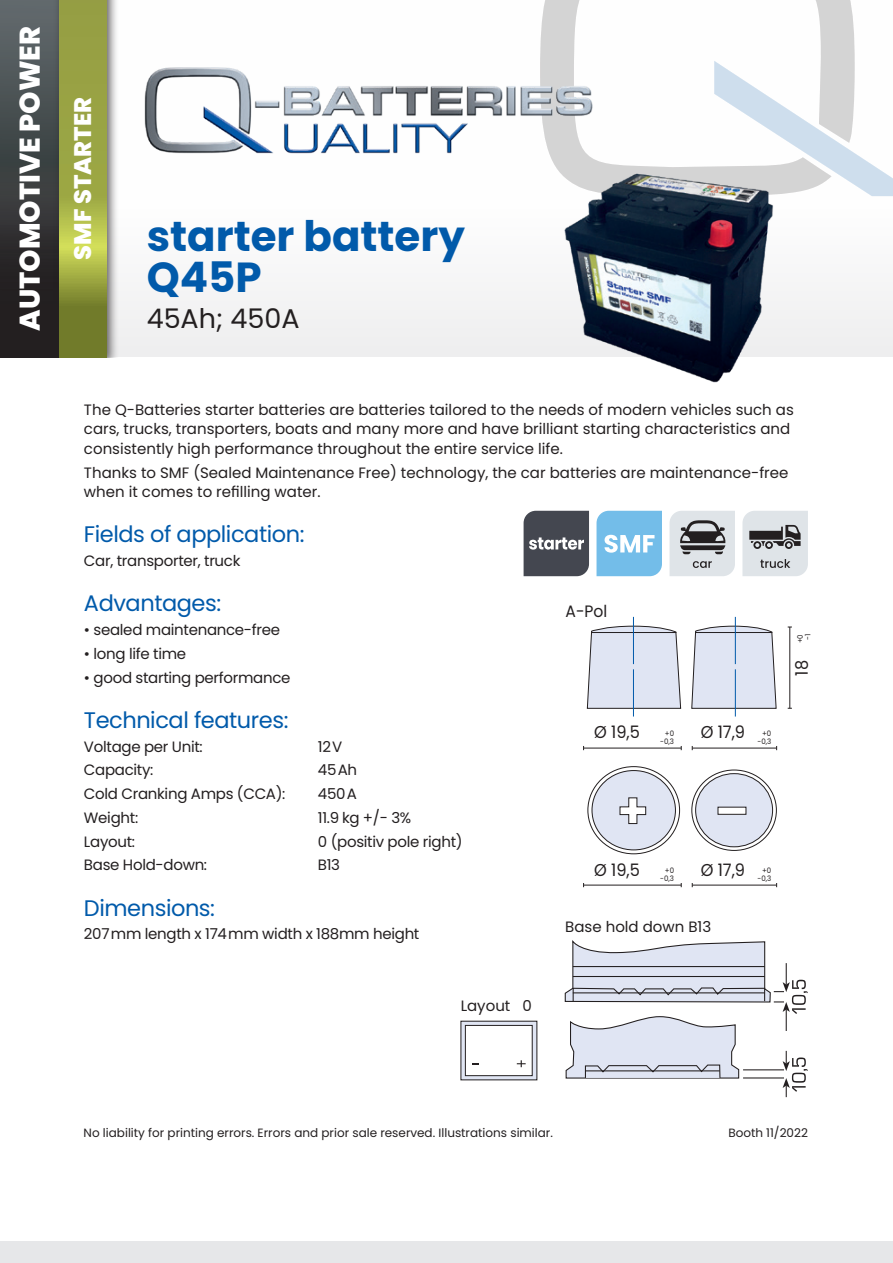
<style>
.page{position:relative;width:893px;height:1263px;background:#fff}
.page>*{position:absolute;margin:0;border:0;box-sizing:border-box;transform-origin:0 0}
.t1{font:700 42px/40.5px "Poppins";color:#015aaa}
.t2{font:800 28.5px "Poppins";color:#fff}
.t3{font:27px "Poppins";color:#231f20}
.t4{font:800 24px "Poppins";color:#fff}
.t5{font:22.5px "Poppins";letter-spacing:-.02em;color:#015aaa}
.t6{font:17.1px "Poppins";color:#231f20;scale:.94 1}
.t7{font:16.5px "Poppins";color:#231f20;scale:.94 1}
.t8{font:15px/19.5px "Poppins";color:#231f20}
.t9{font:15px "Poppins";letter-spacing:-.02em;color:#231f20}
.t10{font:12px "Poppins";color:#231f20}
.t11{font:7.5px/7.5px "Poppins";color:#231f20;text-align:right;scale:.94 1}
</style>
<div class="page">
<div style="left:0;top:0;width:893px;height:357px;background:#fbfbfb"></div>
<div style="left:0;top:1242px;width:893px;height:21px;background:#e6e7e9"></div>
<img style="left:560px;top:196px;width:216px;height:187px">
<svg style="left:540px;top:0;width:315px;height:196px"></svg>
<svg style="left:714px;top:61px;width:179px;height:135px"></svg>
<img style="left:144px;top:59px;width:479px;height:100px">
<div style="left:0;top:0;width:65px;height:357px;background:linear-gradient(to bottom,#5f6a6c,#1a1415)"></div>
<div style="left:53px;top:0;width:66px;height:357px;background:#231f20;opacity:.75"></div>
<svg style="left:59px;top:0;width:47px;height:357px"></svg>
<svg style="left:564px;top:940px;width:244px;height:157px"></svg>
<div style="left:461px;top:1021px;width:76px;height:59px;background:linear-gradient(to right,#e0e5f3,#e0e5f3)"></div>
<div style="left:465px;top:1025px;width:67px;height:51px;background:#fff"></div>
<div style="left:465px;top:1025px;width:67px;height:51px;border:1px solid #231f20"></div>
<svg style="left:473px;top:1063px;width:6px;height:2px"></svg>
<svg style="left:517px;top:1060px;width:9px;height:7px"></svg>
<svg style="left:596px;top:511px;width:66px;height:65px"></svg>
<svg style="left:524px;top:511px;width:65px;height:65px"></svg>
<svg style="left:669px;top:511px;width:66px;height:65px"></svg>
<svg style="left:742px;top:511px;width:66px;height:65px"></svg>
<svg style="left:586px;top:616px;width:96px;height:100px"></svg>
<svg style="left:691px;top:616px;width:86px;height:100px"></svg>
<hr style="left:584px;top:748px;width:97px;height:1px;background:#231f20">
<hr style="left:584px;top:885px;width:97px;height:1px;background:#231f20">
<hr style="left:692px;top:748px;width:85px;height:1px;background:#231f20">
<hr style="left:692px;top:885px;width:85px;height:1px;background:#231f20">
<hr style="left:789px;top:627px;width:1px;height:81px;background:#231f20">
<svg style="left:588px;top:767px;width:92px;height:87px"></svg>
<svg style="left:692px;top:770px;width:84px;height:80px"></svg>
<div style="left:691px;top:769px;width:86px;height:82px;border:1px solid #231f20;border-radius:50%"></div>
<div style="left:592px;top:770px;width:83px;height:80px;background:#e0e5f3;border-radius:50%"></div>
<div style="left:591px;top:770px;width:85px;height:80px;border:1px solid #231f20;border-radius:50%"></div>
<div style="left:696px;top:774px;width:77px;height:73px;background:#e0e5f3;border-radius:50%"></div>
<div style="left:695px;top:773px;width:78px;height:74px;border:1px solid #231f20;border-radius:50%"></div>
<div style="left:718px;top:807px;width:28px;height:7px;background:#fff"></div>
<div style="left:717px;top:807px;width:29px;height:8px;border:1px solid #231f20"></div>
<svg style="left:619px;top:797px;width:28px;height:27px"></svg>
<h2 class="t2" style="left:13px;top:331px;width:306px;rotate:-90deg">AUTOMOTIVE POWER</h2>
<h3 class="t4" style="left:69px;top:260px;width:164px;rotate:-90deg">SMF STARTER</h3>
<h1 class="t1" style="left:147px;top:217px;width:320px">starter battery<br>Q45P</h1>
<h3 class="t3" style="left:147px;top:303px;width:154px">45Ah; 450A</h3>
<p class="t8" style="left:84px;top:400px;width:711px">The Q-Batteries starter batteries are batteries tailored to the needs of modern vehicles such as cars, trucks, transporters, boats and many more and have brilliant starting characteristics and consistently high performance throughout the entire service life.</p>
<p class="t8" style="left:84px;top:463px;width:706px">Thanks to SMF (Sealed Maintenance Free) technology, the car batteries are maintenance-free when it comes to refilling water.</p>
<h3 class="t5" style="left:84px;top:521px;width:222px">Fields of application:</h3>
<p class="t9" style="left:84px;top:552px;width:158px">Car, transporter, truck</p>
<h3 class="t5" style="left:84px;top:590px;width:139px">Advantages:</h3>
<p class="t9" style="left:84px;top:621px;width:198px">• sealed maintenance-free</p>
<p class="t9" style="left:84px;top:645px;width:104px">• long life time</p>
<p class="t9" style="left:84px;top:669px;width:208px">• good starting performance</p>
<h3 class="t5" style="left:84px;top:707px;width:206px">Technical features:</h3>
<p class="t9" style="left:84px;top:738px;width:120px">Voltage per Unit:</p>
<p class="t8" style="left:318px;top:737px;width:26px">12V</p>
<p class="t9" style="left:84px;top:761px;width:71px">Capacity:</p>
<p class="t8" style="left:318px;top:760px;width:41px">45Ah</p>
<p class="t9" style="left:84px;top:785px;width:203px">Cold Cranking Amps (CCA):</p>
<p class="t8" style="left:318px;top:784px;width:41px">450A</p>
<p class="t8" style="left:84px;top:808px;width:56px">Weight:</p>
<p class="t8" style="left:318px;top:808px;width:95px">11.9 kg +/- 3%</p>
<p class="t8" style="left:84px;top:832px;width:53px">Layout:</p>
<p class="t9" style="left:318px;top:833px;width:146px">0 (positiv pole right)</p>
<p class="t9" style="left:84px;top:856px;width:125px">Base Hold-down:</p>
<p class="t8" style="left:318px;top:855px;width:24px">B13</p>
<h3 class="t5" style="left:84px;top:895px;width:133px">Dimensions:</h3>
<p class="t9" style="left:84px;top:925px;width:337px">207mm length x 174mm width x 188mm height</p>
<p class="t7" style="left:566px;top:602px;width:46px">A-Pol</p>
<p class="t11" style="left:797px;top:643px;width:11px;text-align:center;rotate:-90deg">+0 -1</p>
<p class="t6" style="left:792px;top:676px;width:18px;rotate:-90deg">18</p>
<p class="t6" style="left:594px;top:722px;width:50px">Ø 19,5</p>
<p class="t6" style="left:701px;top:722px;width:49px">Ø 17,9</p>
<p class="t11" style="left:660px;top:730px;width:16px">+0 -0,3</p>
<p class="t11" style="left:757px;top:730px;width:16px">+0 -0,3</p>
<p class="t6" style="left:594px;top:859px;width:50px">Ø 19,5</p>
<p class="t6" style="left:701px;top:859px;width:49px">Ø 17,9</p>
<p class="t11" style="left:660px;top:867px;width:16px">+0 -0,3</p>
<p class="t11" style="left:757px;top:867px;width:16px">+0 -0,3</p>
<p class="t8" style="left:565px;top:917px;width:147px">Base hold down B13</p>
<p class="t8" style="left:461px;top:996px;width:73px">Layout 0</p>
<p class="t10" style="left:84px;top:1126px;width:471px">No liability for printing errors. Errors and prior sale reserved. Illustrations similar.</p>
<p class="t10" style="left:728px;top:1126px;width:81px">Booth 11/2022</p>
</div>
